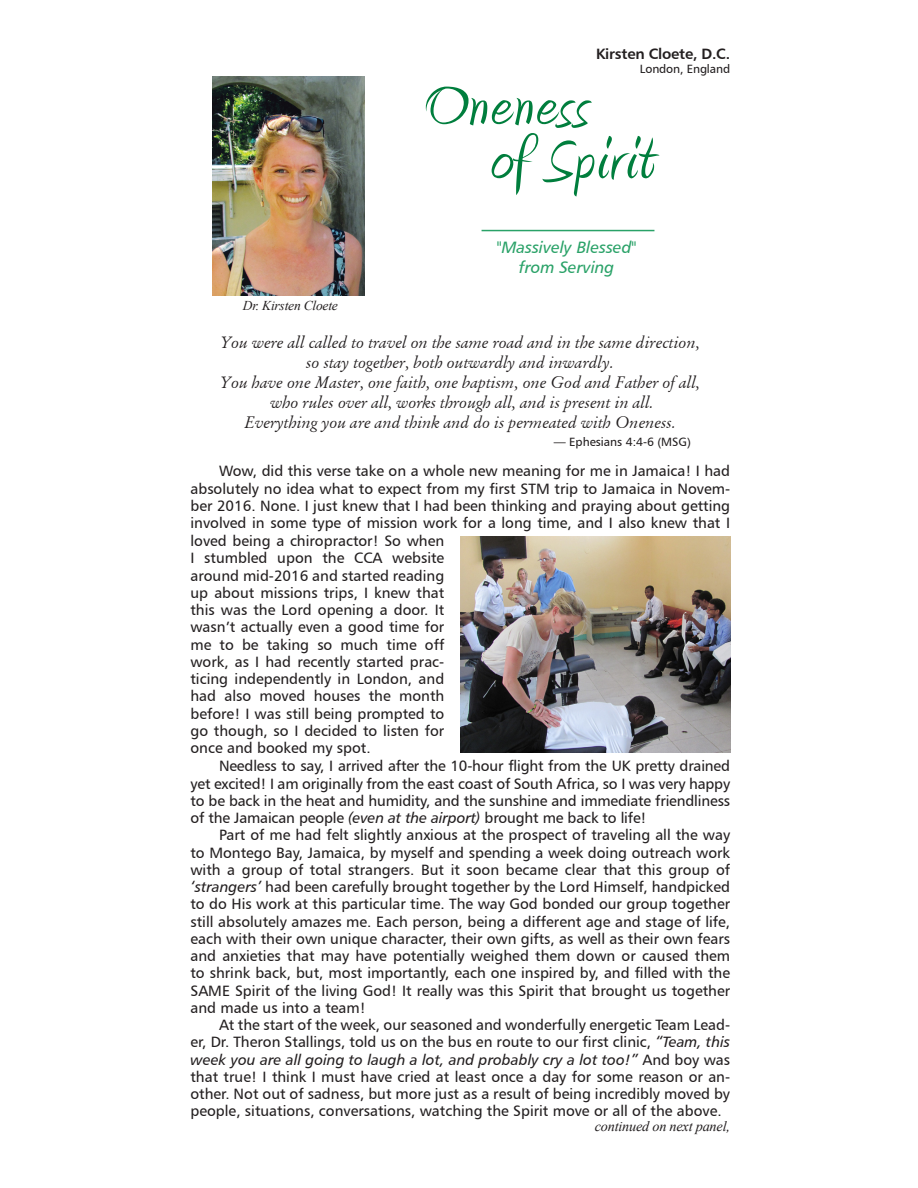
<style>
.page{position:relative;width:918px;height:1188px;background:#fff}
.page>*{position:absolute;margin:0;border:0;box-sizing:border-box;transform-origin:0 0}
.t1{font:72px "Amienne";letter-spacing:.03em;color:#007e3d}
.t2{font:16.5px "Garamand Classic Book Italic SWFTE";color:#231f20}
.t3{font:16.5px "Humanist 777 BT Italic B";color:#2aa268}
.t4{font:15px/17.2px "Humanist 777 BT Roman B";color:#231f20;text-align:justify}
.t5{font:15px "Humanist 777 BT Bold B";letter-spacing:-.015em;color:#231f20}
.t6{font:italic 14.25px "Times New Roman";letter-spacing:-.015em;color:#231f20}
.t7{font:italic 13.5px "Times New Roman";letter-spacing:-.015em;color:#231f20}
.t8{font:12px "Humanist 777 BT Roman B";letter-spacing:-.01em;color:#231f20}
.s1{font-family:"Humanist 777 BT Italic B"}
.s2{font-size:15px}
</style>
<div class="page">
<hr style="left:482px;top:230px;width:172px;height:1px;background:#2aa268">
<img style="left:212px;top:76px;width:153px;height:220px">
<img style="left:460px;top:536px;width:270px;height:217px">
<p class="t5" style="left:596px;top:44px;width:136px">Kirsten Cloete, D.C.</p>
<p class="t8" style="left:640px;top:61px;width:92px">London, England</p>
<p class="t1" style="left:425px;top:73px;width:165px">Oneness</p>
<p class="t1" style="left:490px;top:127px;width:166px">of Spirit</p>
<p class="t7" style="left:243px;top:297px;width:97px">Dr. Kirsten Cloete</p>
<p class="t3" style="left:497px;top:237px;width:141px">"Massively Blessed"</p>
<p class="t3" style="left:519px;top:257px;width:97px">from Serving</p>
<p class="t2" style="left:221px;top:332px;width:481px">You were all called to travel on the same road and in the same direction,</p>
<p class="t2" style="left:307px;top:352px;width:309px">so stay together, both outwardly and inwardly.</p>
<p class="t2" style="left:220px;top:372px;width:482px">You have one Master, one faith, one baptism, one God and Father of all,</p>
<p class="t2" style="left:271px;top:392px;width:385px">who rules over all, works through all, and is present in all.</p>
<p class="t2" style="left:245px;top:412px;width:433px">Everything you are and think and do is permeated with Oneness.</p>
<p class="t8" style="left:554px;top:434px;width:139px">— Ephesians 4:4-6 (MSG)</p>
<p class="t4" style="left:190px;top:462px;width:541px;text-indent:28px">Wow, did this verse take on a whole new meaning for me in Jamaica! I had absolutely no idea what to expect from my first STM trip to Jamaica in Novem&shy;ber 2016. None. I just knew that I had been thinking and praying about getting involved in some type of mission work for a long time, and I also knew that I</p>
<p class="t4" style="left:190px;top:532px;width:255px">loved being a chiropractor! So when I stumbled upon the CCA website around mid-2016 and started reading up about missions trips, I knew that this was the Lord opening a door. It wasn’t actually even a good time for me to be taking so much time off work, as I had recently started prac&shy;ticing independently in London, and had also moved houses the month before! I was still being prompted to go though, so I decided to listen for once and booked my spot.</p>
<p class="t4" style="left:190px;top:757px;width:541px;text-indent:28px">Needless to say, I arrived after the 10-hour flight from the UK pretty drained yet excited! I am originally from the east coast of South Africa, so I was very happy to be back in the heat and humidity, and the sunshine and immediate friendliness of the Jamaican people <span class="s1">(even at the airport)</span> brought me back to life!</p>
<p class="t4" style="left:190px;top:826px;width:541px;text-indent:28px">Part of me had felt slightly anxious at the prospect of traveling all the way to Montego Bay, Jamaica, by myself and spending a week doing outreach work with a group of total strangers. But it soon became clear that this group of <span class="s1">‘strangers’</span> had been carefully brought together by the Lord Himself, handpicked to do His work at this particular time. The way God bonded our group together still absolutely amazes me. Each person, being a different age and stage of life, each with their own unique character, their own gifts, as well as their own fears and anxieties that may have potentially weighed them down or caused them to shrink back, but, most importantly, each one inspired by, and filled with the SAME Spirit of the living God! It really was this Spirit that brought us together and made us into a team!</p>
<p class="t4" style="left:190px;top:1016px;width:541px;text-indent:28px">At the start of the week, our seasoned and wonderfully energetic Team Lead&shy;er, Dr. Theron Stallings, told us on the bus en route to our first clinic, <span class="s1">“Team, this week you are all going to laugh a lot, and probably cry a lot too!”</span> And boy was that true! I think I must have cried at least once a day for some reason or an&shy;other. Not out of sadness, but more just as a result of being incredibly moved by people, situations, conversations, watching the Spirit move or all of the above.</p>
<p class="t6" style="left:595px;top:1117px;width:137px">continued on next panel<span class="s2">,</span></p>
</div>
